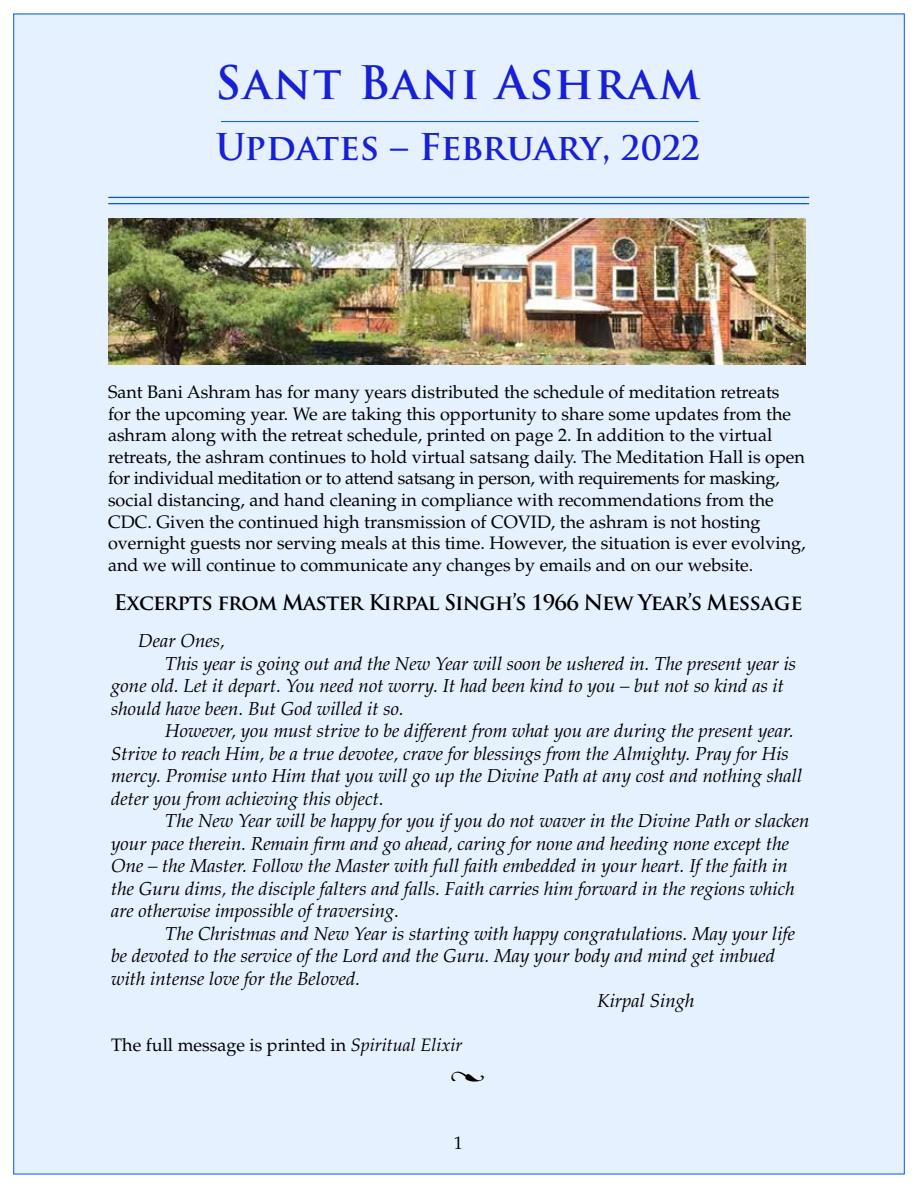
<style>
.page{position:relative;width:918px;height:1188px;background:#fff}
.page>*{position:absolute;margin:0;border:0;box-sizing:border-box;transform-origin:0 0}
.t1{font:700 45px "Trajan Pro";letter-spacing:.04em;color:#1820d6}
.t2{font:700 36px "Trajan Pro";letter-spacing:-.015em;color:#1820d6}
.t3{font:700 21px "Trajan Pro";letter-spacing:-.04em;color:#000}
.t4{font:21px "Minion Ornaments";color:#000}
.t5{font:italic 18.75px "Palatino";color:#000}
.t6{font:18px/21.6px "Palatino";color:#000}
.s1{font-family:"Trajan"}
.s2{font-family:"Trajan";font-size:33px}
.s3{font-style:italic}
</style>
<div class="page">
<div style="left:14px;top:14px;width:890px;height:1160px;background:#e6f1ff"></div>
<hr style="left:221px;top:121px;width:478px;height:1px;background:#0050ff">
<hr style="left:108px;top:197px;width:701px;height:1px;background:#0050ff">
<hr style="left:108px;top:203px;width:701px;height:1px;background:#0050ff">
<img style="left:108px;top:219px;width:698px;height:146px">
<h1 class="t1" style="left:215px;top:54px;width:487px">Sant Bani Ashram</h1>
<h2 class="t2" style="left:215px;top:124px;width:486px">Updates – February<span class="s1">,</span> <span class="s2">2022</span></h2>
<p class="t6" style="left:108px;top:381px;width:699px">Sant Bani Ashram has for many years distributed the schedule of meditation retreats for the upcoming year. We are taking this opportunity to share some updates from the ashram along with the retreat schedule, printed on page 2. In addition to the virtual retreats, the ashram continues to hold virtual satsang daily. The Meditation Hall is open for individual meditation or to attend satsang in person, with requirements for masking, social distancing, and hand cleaning in compliance with recommendations from the CDC. Given the continued high transmission of COVID, the ashram is not hosting overnight guests nor serving meals at this time. However, the situation is ever evolving, and we will continue to communicate any changes by emails and on our website.</p>
<p class="t3" style="left:114px;top:589px;width:690px">Excerpts from Master Kirpal Singh’s 1966 New Year’s Message</p>
<p class="t5" style="left:138px;top:630px;width:88px">Dear Ones,</p>
<p class="t5" style="left:165px;top:653px;width:632px">This year is going out and the New Year will soon be ushered in. The present year is</p>
<p class="t5" style="left:111px;top:675px;width:674px">gone old. Let it depart. You need not worry. It had been kind to you – but not so kind as it</p>
<p class="t5" style="left:111px;top:698px;width:294px">should have been. But God willed it so.</p>
<p class="t5" style="left:165px;top:720px;width:630px">However, you must strive to be different from what you are during the present year.</p>
<p class="t5" style="left:111px;top:743px;width:679px">Strive to reach Him, be a true devotee, crave for blessings from the Almighty. Pray for His</p>
<p class="t5" style="left:111px;top:765px;width:692px">mercy. Promise unto Him that you will go up the Divine Path at any cost and nothing shall</p>
<p class="t5" style="left:111px;top:788px;width:274px">deter you from achieving this object.</p>
<p class="t5" style="left:165px;top:810px;width:646px">The New Year will be happy for you if you do not waver in the Divine Path or slacken</p>
<p class="t5" style="left:111px;top:833px;width:679px">your pace therein. Remain firm and go ahead, caring for none and heeding none except the</p>
<p class="t5" style="left:111px;top:855px;width:678px">One – the Master. Follow the Master with full faith embedded in your heart. If the faith in</p>
<p class="t5" style="left:111px;top:878px;width:685px">the Guru dims, the disciple falters and falls. Faith carries him forward in the regions which</p>
<p class="t5" style="left:111px;top:900px;width:290px">are otherwise impossible of traversing.</p>
<p class="t5" style="left:165px;top:923px;width:632px">The Christmas and New Year is starting with happy congratulations. May your life</p>
<p class="t5" style="left:111px;top:945px;width:665px">be devoted to the service of the Lord and the Guru. May your body and mind get imbued</p>
<p class="t5" style="left:111px;top:968px;width:250px">with intense love for the Beloved.</p>
<p class="t5" style="left:597px;top:990px;width:99px">Kirpal Singh</p>
<p class="t6" style="left:111px;top:1034px;width:353px">The full message is printed in <span class="s3">Spiritual Elixir</span></p>
<p class="t4" style="left:450px;top:1068px;width:36px">●</p>
<p class="t6" style="left:454px;top:1133px;width:10px">1</p>
</div>
